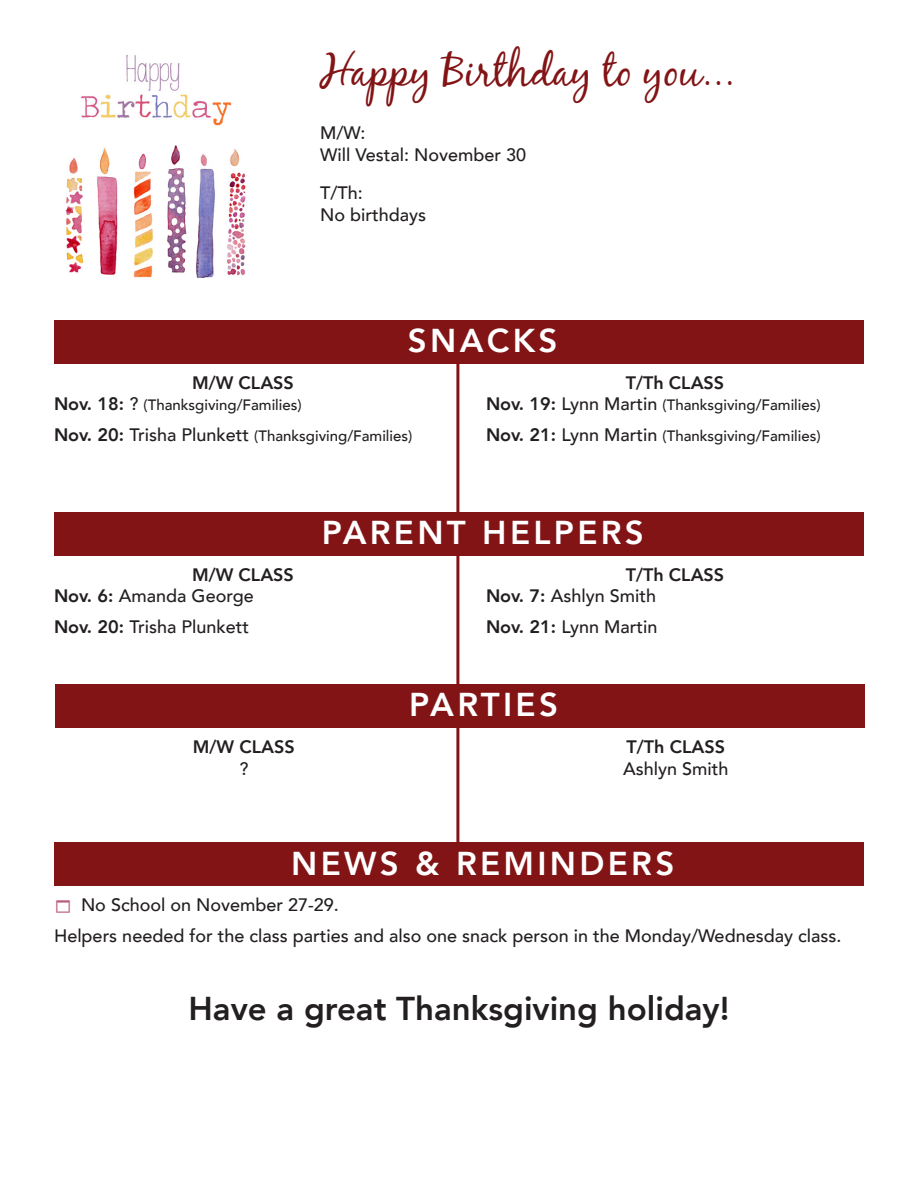
<style>
.page{position:relative;width:918px;height:1188px;background:#fff}
.page>*{position:absolute;margin:0;border:0;box-sizing:border-box;transform-origin:0 0}
.t1{font:43.8px "Black Jack";color:#821416}
.t2{font:800 33px "Avenir";letter-spacing:.1em;color:#fff}
.t3{font:800 33px "Avenir";color:#231f20}
.t4{font:500 18px/21.6px "Avenir";color:#231f20}
.t5{font:800 18px "Avenir";color:#231f20}
.t6{font:500 15px "Avenir";color:#231f20}
.s1{font-weight:800;font-size:18px}
.s2{font-size:18px}
.s3{font-weight:800}
</style>
<div class="page">
<hr style="left:456px;top:362px;width:3px;height:496px;background:#821416">
<div style="left:54px;top:320px;width:810px;height:43px;background:#821416"></div>
<div style="left:54px;top:512px;width:810px;height:43px;background:#821416"></div>
<div style="left:55px;top:684px;width:810px;height:43px;background:#821416"></div>
<div style="left:54px;top:842px;width:810px;height:44px;background:#821416"></div>
<img style="left:65px;top:55px;width:181px;height:223px">
<p class="t1" style="left:320px;top:44px;width:416px">Happy Birthday to you...</p>
<p class="t4" style="left:320px;top:121px;width:208px">M/W:<br>Will Vestal: November 30</p>
<p class="t4" style="left:320px;top:181px;width:44px">T/Th:</p>
<p class="t4" style="left:320px;top:203px;width:108px">No birthdays</p>
<p class="t2" style="left:408px;top:315px;width:151px">SNACKS</p>
<p class="t5" style="left:192px;top:368px;width:103px">M/W CLASS</p>
<p class="t6" style="left:54px;top:392px;width:249px"><span class="s1">Nov. 18:</span> <span class="s2">?</span> (Thanksgiving/Families)</p>
<p class="t6" style="left:54px;top:422px;width:360px"><span class="s1">Nov. 20:</span> <span class="s2">Trisha Plunkett</span> (Thanksgiving/Families)</p>
<p class="t5" style="left:626px;top:368px;width:100px">T/Th CLASS</p>
<p class="t6" style="left:486px;top:392px;width:336px"><span class="s1">Nov. 19:</span> <span class="s2">Lynn Martin</span> (Thanksgiving/Families)</p>
<p class="t6" style="left:486px;top:422px;width:336px"><span class="s1">Nov. 21:</span> <span class="s2">Lynn Martin</span> (Thanksgiving/Families)</p>
<p class="t5" style="left:192px;top:561px;width:103px">M/W CLASS</p>
<p class="t4" style="left:54px;top:584px;width:201px"><span class="s3">Nov. 6:</span> Amanda George</p>
<p class="t4" style="left:54px;top:615px;width:197px"><span class="s3">Nov. 20:</span> Trisha Plunkett</p>
<p class="t5" style="left:193px;top:733px;width:103px">M/W CLASS</p>
<p class="t4" style="left:239px;top:757px;width:10px">?</p>
<p class="t2" style="left:322px;top:507px;width:324px">PARENT HELPERS</p>
<p class="t5" style="left:626px;top:561px;width:100px">T/Th CLASS</p>
<p class="t4" style="left:486px;top:584px;width:172px"><span class="s3">Nov. 7:</span> Ashlyn Smith</p>
<p class="t4" style="left:486px;top:615px;width:173px"><span class="s3">Nov. 21:</span> Lynn Martin</p>
<p class="t2" style="left:409px;top:679px;width:150px">PARTIES</p>
<p class="t5" style="left:627px;top:733px;width:100px">T/Th CLASS</p>
<p class="t4" style="left:623px;top:757px;width:107px">Ashlyn Smith</p>
<p class="t2" style="left:291px;top:838px;width:385px">NEWS &amp; REMINDERS</p>
<p class="t4" style="left:81px;top:893px;width:259px">No School on November 27-29.</p>
<p class="t4" style="left:54px;top:923px;width:789px">Helpers needed for the class parties and also one snack person in the Monday/Wednesday class.</p>
<p class="t3" style="left:189px;top:983px;width:542px">Have a great Thanksgiving holiday!</p>
</div>
